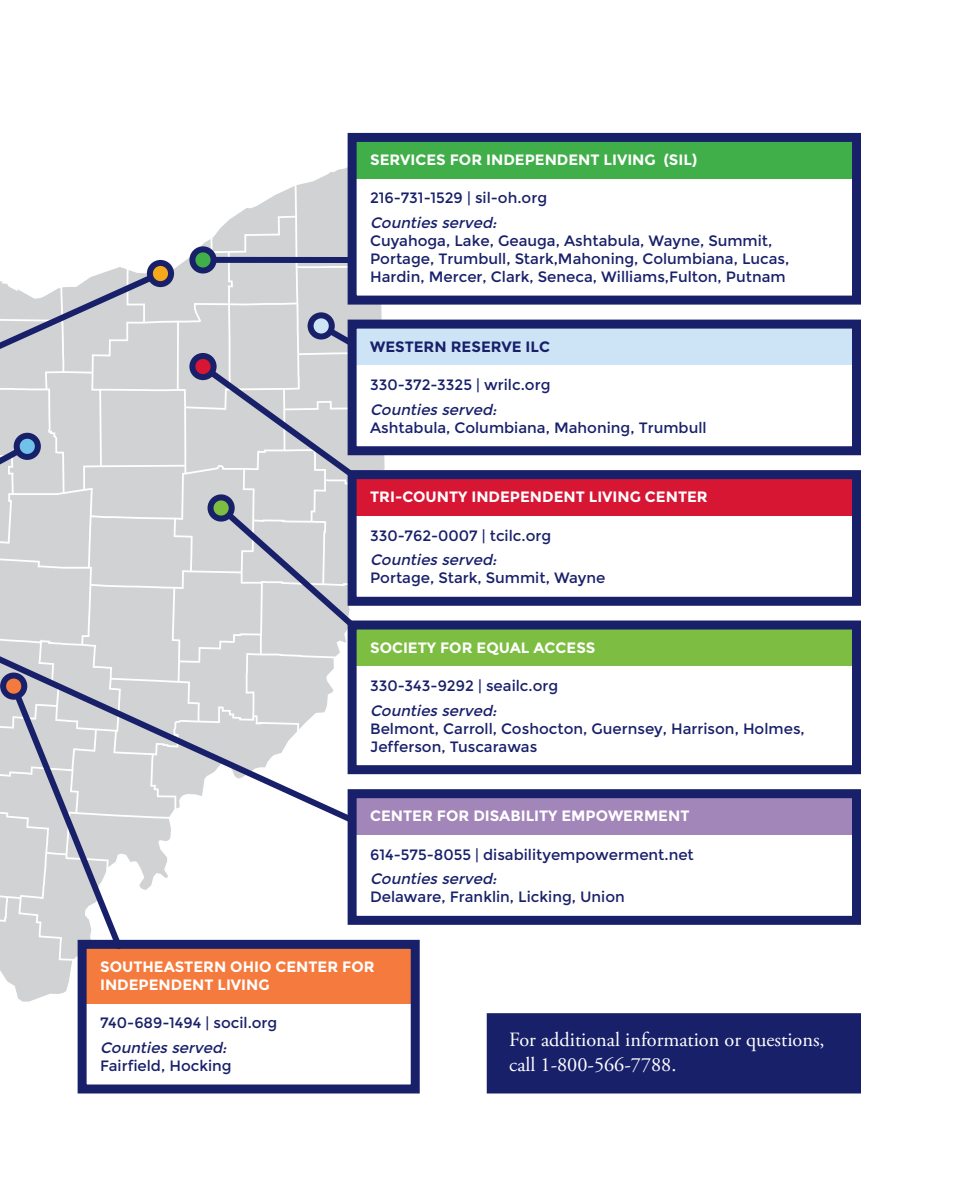
<style>
.page{position:relative;width:972px;height:1188px;background:#fff}
.page>*{position:absolute;margin:0;border:0;box-sizing:border-box;transform-origin:0 0}
.body_copy{font:20.25px/25.5px "Adobe Garamond Pro";color:#fff}
.body_copy-2{font:15px/18px "Montserrat";color:#18206a}
.body_copy-3{font:700 15px/18px "Montserrat";color:#fff}
.body_copy-4{font:700 15px "Montserrat";color:#18206a}
.s1{font-style:italic}
</style>
<div class="page">
<div style="left:354px;top:326px;width:499px;height:39px;background:#cce4f6"></div>
<div style="left:354px;top:476px;width:499px;height:39px;background:#d71634"></div>
<div style="left:354px;top:627px;width:499px;height:39px;background:#7dbd41"></div>
<div style="left:354px;top:796px;width:499px;height:39px;background:#a285b9"></div>
<div style="left:84px;top:946px;width:332px;height:57px;background:#f57a3d"></div>
<div style="left:354px;top:139px;width:499px;height:39px;background:#40ae49"></div>
<div style="left:348px;top:320px;width:513px;height:135px;border:9px solid #18206a"></div>
<div style="left:348px;top:470px;width:513px;height:136px;border:9px solid #18206a"></div>
<div style="left:348px;top:621px;width:513px;height:153px;border:9px solid #18206a"></div>
<div style="left:348px;top:789px;width:513px;height:136px;border:9px solid #18206a"></div>
<div style="left:491px;top:1018px;width:365px;height:71px;background:#18206a"></div>
<div style="left:487px;top:1013px;width:374px;height:81px;border:9px solid #18206a"></div>
<div style="left:78px;top:940px;width:342px;height:154px;border:9px solid #18206a"></div>
<div style="left:348px;top:133px;width:513px;height:172px;border:9px solid #18206a"></div>
<svg style="left:0;top:153px;width:386px;height:850px"></svg>
<div style="left:150px;top:263px;width:21px;height:21px;background:#f5a81c;border-radius:50%"></div>
<div style="left:147px;top:260px;width:27px;height:27px;border:6px solid #18206a;border-radius:50%"></div>
<svg style="left:192px;top:249px;width:22px;height:22px"></svg>
<div style="left:189px;top:246px;width:28px;height:28px;border:6px solid #18206a;border-radius:50%"></div>
<svg style="left:311px;top:315px;width:21px;height:22px"></svg>
<div style="left:308px;top:312px;width:27px;height:28px;border:6px solid #18206a;border-radius:50%"></div>
<svg style="left:192px;top:356px;width:22px;height:21px"></svg>
<div style="left:189px;top:353px;width:28px;height:27px;border:6px solid #18206a;border-radius:50%"></div>
<svg style="left:211px;top:497px;width:21px;height:22px"></svg>
<div style="left:208px;top:494px;width:27px;height:28px;border:6px solid #18206a;border-radius:50%"></div>
<div style="left:3px;top:676px;width:21px;height:21px;background:#f57a3d;border-radius:50%"></div>
<div style="left:0;top:673px;width:27px;height:27px;border:6px solid #18206a;border-radius:50%"></div>
<div style="left:17px;top:436px;width:21px;height:21px;background:#70c2eb;border-radius:50%"></div>
<div style="left:14px;top:433px;width:27px;height:27px;border:6px solid #18206a;border-radius:50%"></div>
<p class="body_copy-3" style="left:370px;top:151px;width:329px">SERVICES FOR INDEPENDENT LIVING (SIL)</p>
<p class="body_copy-2" style="left:370px;top:189px;width:179px">216-731-1529 | sil-oh.org</p>
<p class="body_copy-2" style="left:370px;top:214px;width:421px"><span class="s1">Counties served:<br></span>Cuyahoga, Lake, Geauga, Ashtabula, Wayne, Summit, Portage, Trumbull, Stark,Mahoning, Columbiana, Lucas, Hardin, Mercer, Clark, Seneca, Williams,Fulton, Putnam</p>
<p class="body_copy-4" style="left:370px;top:338px;width:181px">WESTERN RESERVE ILC</p>
<p class="body_copy-2" style="left:370px;top:376px;width:182px">330-372-3325 | wrilc.org</p>
<p class="body_copy-2" style="left:370px;top:401px;width:338px"><span class="s1">Counties served:<br></span>Ashtabula, Columbiana, Mahoning, Trumbull</p>
<p class="body_copy-3" style="left:370px;top:488px;width:339px">TRI-COUNTY INDEPENDENT LIVING CENTER</p>
<p class="body_copy-2" style="left:370px;top:526px;width:183px">330-762-0007 | tcilc.org</p>
<p class="body_copy-2" style="left:370px;top:551px;width:237px"><span class="s1">Counties served:<br></span>Portage, Stark, Summit, Wayne</p>
<p class="body_copy-3" style="left:370px;top:638px;width:227px">SOCIETY FOR EQUAL ACCESS</p>
<p class="body_copy-2" style="left:370px;top:677px;width:190px">330-343-9292 | seailc.org</p>
<p class="body_copy-2" style="left:370px;top:702px;width:436px"><span class="s1">Counties served:<br></span>Belmont, Carroll, Coshocton, Guernsey, Harrison, Holmes,<br>Jefferson, Tuscarawas</p>
<p class="body_copy-3" style="left:370px;top:807px;width:321px">CENTER FOR DISABILITY EMPOWERMENT</p>
<p class="body_copy-2" style="left:370px;top:845px;width:325px">614-575-8055 | disabilityempowerment.net</p>
<p class="body_copy-2" style="left:370px;top:870px;width:256px"><span class="s1">Counties served:<br></span>Delaware, Franklin, Licking, Union</p>
<p class="body_copy-3" style="left:100px;top:958px;width:276px">SOUTHEASTERN OHIO CENTER FOR<br>INDEPENDENT LIVING</p>
<p class="body_copy-2" style="left:100px;top:1014px;width:179px">740-689-1494 | socil.org</p>
<p class="body_copy-2" style="left:100px;top:1039px;width:133px"><span class="s1">Counties served:<br></span>Fairfield, Hocking</p>
<p class="body_copy" style="left:509px;top:1027px;width:317px">For additional information or questions, call 1-800-566-7788.</p>
</div>
